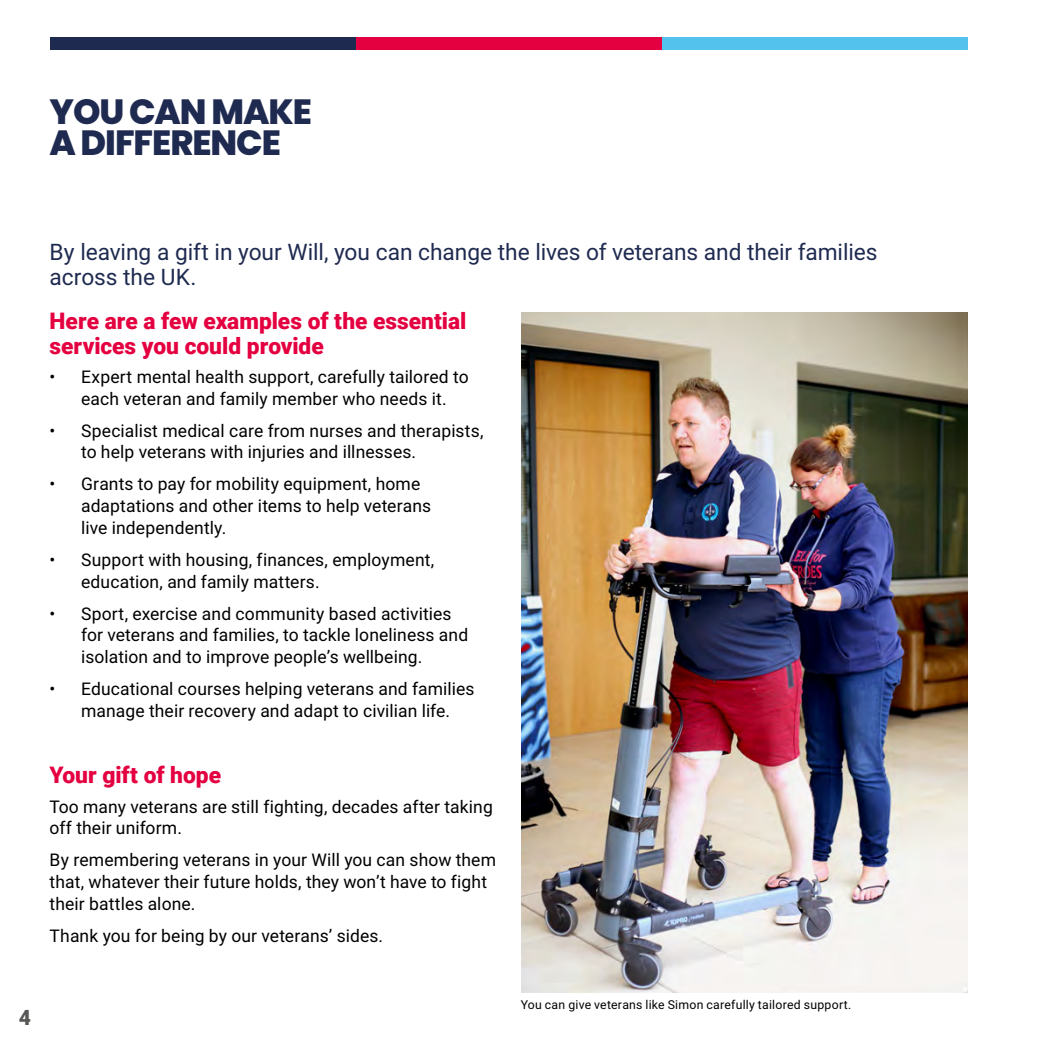
<style>
.page{position:relative;width:1042px;height:1042px;background:#fff}
.page>*{position:absolute;margin:0;border:0;box-sizing:border-box;transform-origin:0 0}
.t1{font:800 35px/31.5px "Poppins";letter-spacing:-.03em;color:#1f2a50}
.t2{font:22.75px/24.5px "Roboto";letter-spacing:-.005em;color:#1f2a50}
.t3{font:900 22.75px/24.5px "Roboto";color:#e40040}
.t4{font:900 21px "Roboto";color:#575756}
.t5{font:17.5px/21.9px "Roboto";letter-spacing:.005em;color:#000}
.t6{font:12.25px "Roboto";letter-spacing:.02em;color:#000}
</style>
<div class="page">
<div style="left:356px;top:37px;width:305px;height:13px;background:#e40040"></div>
<div style="left:661px;top:37px;width:306px;height:13px;background:#53c3ed"></div>
<div style="left:50px;top:37px;width:306px;height:13px;background:#1f2a50"></div>
<img style="left:521px;top:313px;width:446px;height:679px">
<h1 class="t1" style="left:50px;top:96px;width:264px">YOU CAN MAKE<br>A DIFFERENCE</h1>
<h2 class="t2" style="left:50px;top:239px;width:829px">By leaving a gift in your Will, you can change the lives of veterans and their families across the UK.</h2>
<h2 class="t3" style="left:50px;top:308px;width:418px">Here are a few examples of the essential services you could provide</h2>
<p class="t5" style="left:50px;top:365px;width:420px;text-align:center">• Expert mental health support, carefully tailored to each veteran and family member who needs it.</p>
<p class="t5" style="left:81px;top:419px;width:404px;text-indent:-32px">• Specialist medical care from nurses and therapists, to help veterans with injuries and illnesses.</p>
<p class="t5" style="left:81px;top:472px;width:351px;text-indent:-32px">• Grants to pay for mobility equipment, home adaptations and other items to help veterans live independently.</p>
<p class="t5" style="left:81px;top:548px;width:355px;text-indent:-31px">• Support with housing, finances, employment, education, and family matters.</p>
<p class="t5" style="left:81px;top:602px;width:389px;text-indent:-32px">• Sport, exercise and community based activities for veterans and families, to tackle loneliness and isolation and to improve people’s wellbeing.</p>
<p class="t5" style="left:50px;top:677px;width:426px;text-align:center">• Educational courses helping veterans and families manage their recovery and adapt to civilian life.</p>
<h2 class="t3" style="left:50px;top:762px;width:173px">Your gift of hope</h2>
<p class="t5" style="left:50px;top:795px;width:445px">Too many veterans are still fighting, decades after taking off their uniform.</p>
<p class="t5" style="left:50px;top:848px;width:448px">By remembering veterans in your Will you can show them that, whatever their future holds, they won’t have to fight their battles alone.</p>
<p class="t5" style="left:50px;top:924px;width:335px">Thank you for being by our veterans’ sides.</p>
<p class="t4" style="left:19px;top:1002px;width:14px">4</p>
<p class="t6" style="left:521px;top:995px;width:332px">You can give veterans like Simon carefully tailored support.</p>
</div>
